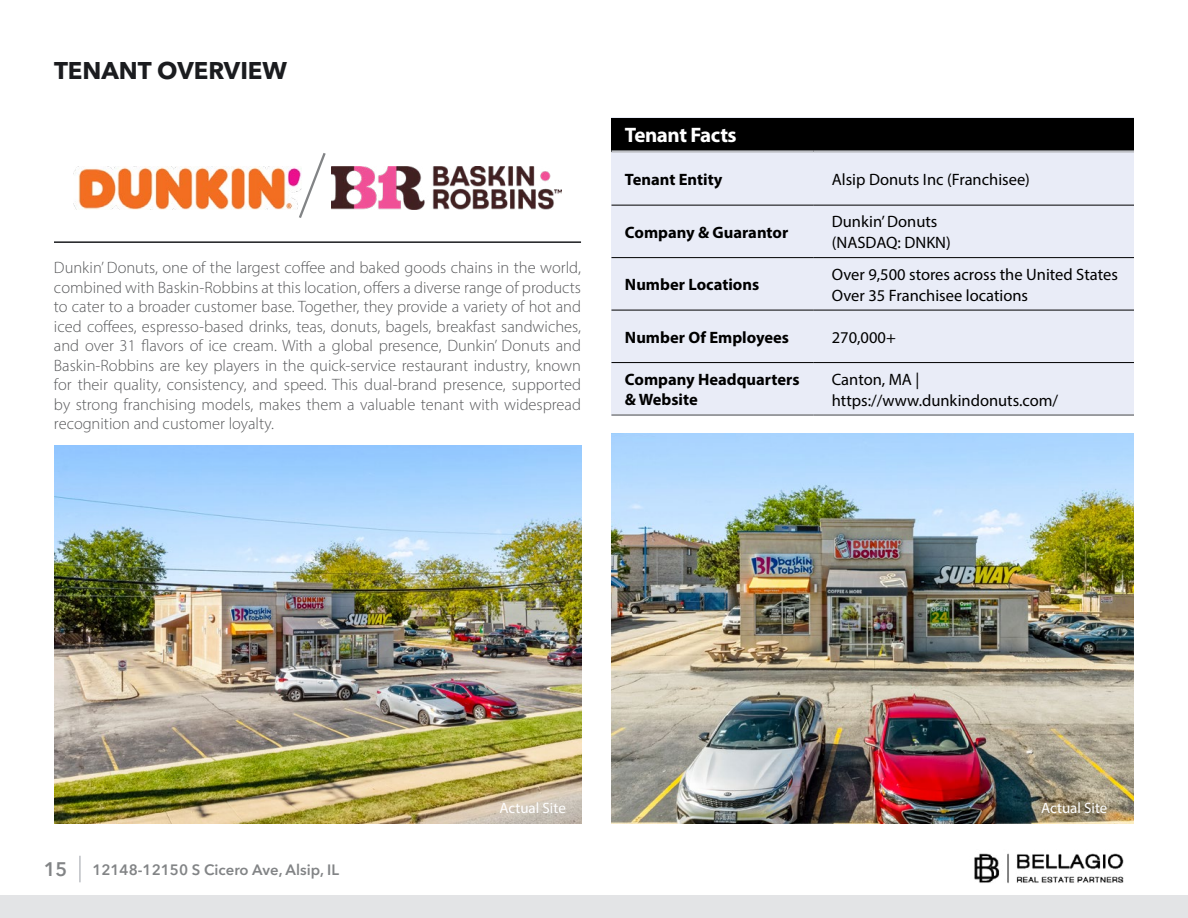
<style>
.page{position:relative;width:1188px;height:918px;background:#fff}
.page>*{position:absolute;margin:0;border:0;box-sizing:border-box;transform-origin:0 0}
.t1{font:700 24px "Avenir Next LT Pro";color:#1b1c1f}
.t2{font:700 21px "Myriad Pro";letter-spacing:-.02em;color:#fff}
.t3{font:600 19.5px "Avenir Next LT Pro";color:#828486}
.t4{font:300 16.5px/19.5px "Myriad Pro";color:#58595b;text-align:justify}
.t5{font:16.5px/21px "Myriad Pro";color:#000}
.t6{font:700 16.5px/19.8px "Myriad Pro";color:#000}
.t7{font:15px "Myriad Pro";color:#fff}
.t8{font:600 14.85px "Avenir Next LT Pro";color:#828486}
</style>
<div class="page">
<div style="left:0;top:895px;width:1188px;height:23px;background:#e3e4e6"></div>
<img style="left:974px;top:853px;width:150px;height:31px">
<hr style="left:79px;top:856px;width:2px;height:26px;background:#bdbfc4">
<img style="left:611px;top:433px;width:523px;height:390px">
<img style="left:54px;top:446px;width:527px;height:378px">
<hr style="left:54px;top:241px;width:527px;height:2px;background:#1b1c1f">
<div style="left:611px;top:118px;width:523px;height:298px;background:#e9ecf7"></div>
<div style="left:611px;top:118px;width:523px;height:34px;background:#000"></div>
<hr style="left:611px;top:414px;width:202px;height:2px;background:#828486">
<hr style="left:813px;top:414px;width:321px;height:2px;background:#828486">
<hr style="left:611px;top:150px;width:202px;height:3px;background:#bdbfc4">
<hr style="left:813px;top:150px;width:321px;height:3px;background:#bdbfc4">
<hr style="left:611px;top:205px;width:202px;height:1px;background:#000">
<hr style="left:813px;top:205px;width:321px;height:1px;background:#000">
<hr style="left:611px;top:257px;width:202px;height:1px;background:#000">
<hr style="left:813px;top:257px;width:321px;height:1px;background:#000">
<hr style="left:611px;top:310px;width:202px;height:1px;background:#000">
<hr style="left:813px;top:310px;width:321px;height:1px;background:#000">
<hr style="left:611px;top:362px;width:202px;height:1px;background:#000">
<hr style="left:813px;top:362px;width:321px;height:1px;background:#000">
<img style="left:74px;top:166px;width:223px;height:44px">
<img style="left:331px;top:166px;width:230px;height:44px">
<svg style="left:297px;top:153px;width:29px;height:65px"></svg>
<h1 class="t1" style="left:54px;top:56px;width:235px">TENANT OVERVIEW</h1>
<p class="t4" style="left:54px;top:258px;width:529px">Dunkin’ Donuts, one of the largest coffee and baked goods chains in the world, combined with Baskin-Robbins at this location, offers a diverse range of products to cater to a broader customer base. Together, they provide a variety of hot and iced coffees, espresso-based drinks, teas, donuts, bagels, breakfast sandwiches, and over 31 flavors of ice cream. With a global presence, Dunkin’ Donuts and Baskin-Robbins are key players in the quick-service restaurant industry, known for their quality, consistency, and speed. This dual-brand presence, supported by strong franchising models, makes them a valuable tenant with widespread recognition and customer loyalty.</p>
<p class="t2" style="left:625px;top:122px;width:113px">Tenant Facts</p>
<p class="t6" style="left:625px;top:169px;width:99px">Tenant Entity</p>
<p class="t5" style="left:832px;top:169px;width:200px">Alsip Donuts Inc (Franchisee)</p>
<p class="t6" style="left:625px;top:222px;width:165px">Company &amp; Guarantor</p>
<p class="t5" style="left:832px;top:211px;width:120px">Dunkin’ Donuts (NASDAQ: DNKN)</p>
<p class="t6" style="left:625px;top:274px;width:136px">Number Locations</p>
<p class="t5" style="left:832px;top:263px;width:288px">Over 9,500 stores across the United States<br>Over 35 Franchisee locations</p>
<p class="t6" style="left:625px;top:327px;width:166px">Number Of Employees</p>
<p class="t5" style="left:832px;top:326px;width:66px">270,000+</p>
<p class="t6" style="left:625px;top:369px;width:176px">Company Headquarters &amp; Website</p>
<p class="t5" style="left:832px;top:368px;width:228px">Canton, MA | https://www.dunkindonuts.com/</p>
<p class="t3" style="left:44px;top:858px;width:25px">15</p>
<p class="t8" style="left:92px;top:861px;width:248px">12148-12150 S Cicero Ave, Alsip, IL</p>
<p class="t7" style="left:500px;top:799px;width:68px">Actual Site</p>
<p class="t7" style="left:1041px;top:799px;width:68px">Actual Site</p>
</div>
